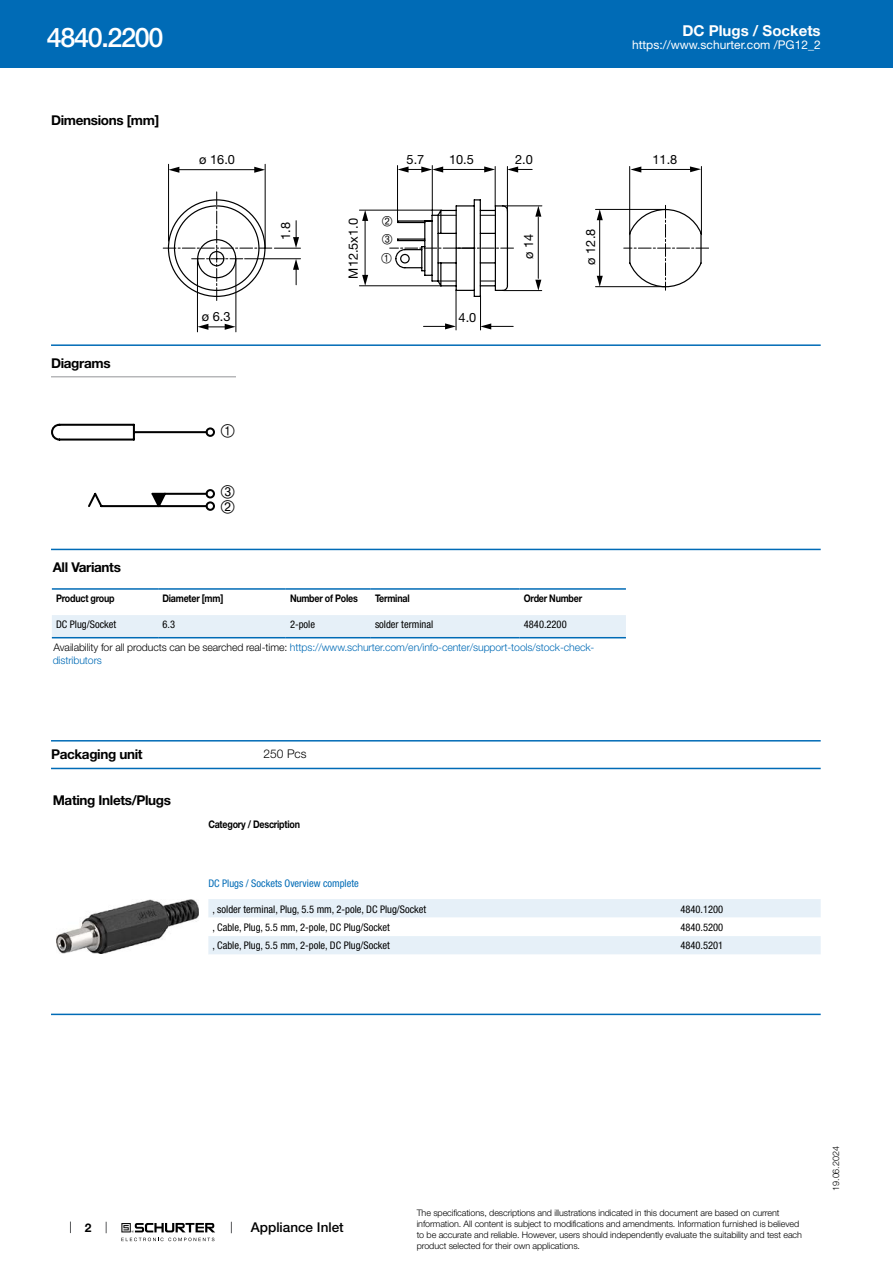
<style>
.page{position:relative;width:893px;height:1263px;background:#fff}
.page>*{position:absolute;margin:0;border:0;box-sizing:border-box;transform-origin:0 0}
.t1{font:500 27px "Helvetica Neue LT";letter-spacing:-.05em;color:#fff}
.t2{font:700 15px "Helvetica Neue LT";color:#fff}
.t3{font:700 13.5px "Helvetica Neue LT";letter-spacing:-.025em;color:#000}
.t4{font:500 13.5px "Helvetica Neue LT";color:#000}
.t5{font:12.75px "Helvetica Neue LT";color:#000}
.t6{font:12px "Helvetica Neue LT";color:#fff}
.t7{font:300 12px "Helvetica Neue LT";color:#000}
.t8{font:700 12px "Helvetica Neue LT";color:#000}
.t9{font:condensed 10.5px "Helvetica Neue LT";color:#000}
.t10{font:300 10.5px/22.6px "Helvetica Neue LT";letter-spacing:-.01em;color:#006bb6}
.t11{font:700 10.5px "Helvetica Neue LT";letter-spacing:-.025em;color:#000;scale:.85 1}
.t12{font:condensed 10.5px "Helvetica Neue LT";color:#006bb6}
.t13{font:300 9px/10.8px "Helvetica Neue LT";letter-spacing:-.01em;color:#000}
.s1{font-weight:400;font-stretch:condensed;color:#000}
.s2{color:#000}
</style>
<div class="page">
<svg style="left:70px;top:1221px;width:1px;height:12px"></svg>
<svg style="left:121px;top:1223px;width:94px;height:18px"></svg>
<div style="left:0;top:0;width:893px;height:68px;background:#006bb6"></div>
<svg style="left:300px;top:199px;width:403px;height:99px"></svg>
<hr style="left:439px;top:169px;width:49px;height:1px;background:#000">
<hr style="left:175px;top:169px;width:83px;height:1px;background:#000">
<hr style="left:495px;top:166px;width:1px;height:40px;background:#000">
<hr style="left:507px;top:166px;width:1px;height:46px;background:#000">
<hr style="left:432px;top:166px;width:1px;height:49px;background:#000">
<hr style="left:397px;top:166px;width:1px;height:56px;background:#000">
<hr style="left:168px;top:164px;width:1px;height:77px;background:#000">
<hr style="left:265px;top:164px;width:1px;height:84px;background:#000">
<hr style="left:701px;top:166px;width:1px;height:69px;background:#000">
<hr style="left:629px;top:166px;width:1px;height:69px;background:#000">
<hr style="left:236px;top:259px;width:1px;height:73px;background:#000">
<hr style="left:197px;top:259px;width:1px;height:73px;background:#000">
<hr style="left:359px;top:210px;width:83px;height:1px;background:#000">
<hr style="left:359px;top:286px;width:82px;height:1px;background:#000">
<hr style="left:365px;top:217px;width:1px;height:61px;background:#000">
<svg style="left:438px;top:215px;width:18px;height:1px"></svg>
<svg style="left:480px;top:215px;width:15px;height:1px"></svg>
<svg style="left:480px;top:281px;width:15px;height:1px"></svg>
<svg style="left:438px;top:281px;width:18px;height:1px"></svg>
<hr style="left:480px;top:296px;width:1px;height:34px;background:#000">
<hr style="left:456px;top:290px;width:1px;height:40px;background:#000">
<hr style="left:504px;top:206px;width:38px;height:1px;background:#000">
<hr style="left:504px;top:290px;width:38px;height:1px;background:#000">
<hr style="left:538px;top:217px;width:1px;height:61px;background:#000">
<hr style="left:639px;top:169px;width:56px;height:1px;background:#000">
<hr style="left:595px;top:209px;width:71px;height:1px;background:#000">
<hr style="left:595px;top:286px;width:71px;height:1px;background:#000">
<hr style="left:599px;top:217px;width:1px;height:61px;background:#000">
<svg style="left:484px;top:166px;width:11px;height:6px"></svg>
<svg style="left:690px;top:166px;width:11px;height:6px"></svg>
<svg style="left:398px;top:166px;width:45px;height:7px"></svg>
<svg style="left:168px;top:167px;width:11px;height:6px"></svg>
<svg style="left:254px;top:167px;width:11px;height:6px"></svg>
<svg style="left:507px;top:166px;width:25px;height:7px"></svg>
<svg style="left:630px;top:166px;width:11px;height:7px"></svg>
<svg style="left:198px;top:324px;width:38px;height:6px"></svg>
<svg style="left:362px;top:275px;width:6px;height:11px"></svg>
<svg style="left:362px;top:210px;width:6px;height:11px"></svg>
<svg style="left:163px;top:192px;width:137px;height:111px"></svg>
<svg style="left:423px;top:323px;width:33px;height:6px"></svg>
<svg style="left:481px;top:323px;width:32px;height:6px"></svg>
<svg style="left:535px;top:280px;width:6px;height:11px"></svg>
<svg style="left:535px;top:206px;width:6px;height:11px"></svg>
<svg style="left:597px;top:276px;width:6px;height:11px"></svg>
<svg style="left:597px;top:209px;width:6px;height:11px"></svg>
<hr style="left:51px;top:344px;width:770px;height:2px;background:#006bb6">
<hr style="left:51px;top:376px;width:185px;height:1px;background:#939598">
<hr style="left:51px;top:549px;width:770px;height:1px;background:#006bb6">
<svg style="left:52px;top:638px;width:574px;height:1px"></svg>
<div style="left:52px;top:615px;width:574px;height:22px;background:#e6f0f8"></div>
<hr style="left:52px;top:588px;width:106px;height:2px;background:#006bb6">
<hr style="left:158px;top:588px;width:128px;height:2px;background:#006bb6">
<hr style="left:286px;top:588px;width:85px;height:2px;background:#006bb6">
<hr style="left:371px;top:588px;width:149px;height:2px;background:#006bb6">
<hr style="left:520px;top:588px;width:106px;height:2px;background:#006bb6">
<hr style="left:52px;top:637px;width:106px;height:1px;background:#006bb6">
<hr style="left:158px;top:637px;width:128px;height:1px;background:#006bb6">
<hr style="left:286px;top:637px;width:85px;height:1px;background:#006bb6">
<hr style="left:371px;top:637px;width:149px;height:1px;background:#006bb6">
<hr style="left:520px;top:637px;width:106px;height:1px;background:#006bb6">
<hr style="left:51px;top:740px;width:770px;height:1px;background:#006bb6">
<hr style="left:51px;top:768px;width:770px;height:1px;background:#006bb6">
<img style="left:56px;top:900px;width:143px;height:54px">
<svg style="left:208px;top:899px;width:613px;height:55px"></svg>
<hr style="left:51px;top:1014px;width:770px;height:1px;background:#006bb6">
<svg style="left:382px;top:234px;width:131px;height:30px"></svg>
<svg style="left:382px;top:216px;width:10px;height:11px"></svg>
<svg style="left:51px;top:423px;width:164px;height:88px"></svg>
<h1 class="t1" style="left:47px;top:21px;width:118px">4840.2200</h1>
<h3 class="t3" style="left:51px;top:112px;width:110px">Dimensions [mm]</h3>
<h3 class="t3" style="left:51px;top:355px;width:61px">Diagrams</h3>
<h2 class="t2" style="left:682px;top:21px;width:140px">DC Plugs / Sockets</h2>
<h3 class="t6" style="left:632px;top:38px;width:190px">https://www.schurter.com /PG12_2</h3>
<h3 class="t5" style="left:199px;top:152px;width:37px">ø 16.0</h3>
<h3 class="t5" style="left:407px;top:151px;width:19px">5.7</h3>
<h3 class="t5" style="left:449px;top:151px;width:26px">10.5</h3>
<h3 class="t5" style="left:515px;top:151px;width:19px">2.0</h3>
<h3 class="t5" style="left:652px;top:151px;width:26px">11.8</h3>
<h3 class="t5" style="left:202px;top:309px;width:30px">ø 6.3</h3>
<h3 class="t5" style="left:278px;top:240px;width:19px;rotate:-90deg">1.8</h3>
<h3 class="t5" style="left:346px;top:279px;width:62px;rotate:-90deg">M12.5x1.0</h3>
<h3 class="t5" style="left:459px;top:309px;width:19px">4.0</h3>
<h3 class="t5" style="left:521px;top:259px;width:27px;rotate:-90deg">ø 14</h3>
<h3 class="t5" style="left:583px;top:265px;width:37px;rotate:-90deg">ø 12.8</h3>
<h3 class="t3" style="left:53px;top:559px;width:70px">All Variants</h3>
<p class="t11" style="left:56px;top:592px;width:70px">Product group</p>
<p class="t11" style="left:162px;top:592px;width:73px">Diameter [mm]</p>
<p class="t11" style="left:290px;top:592px;width:81px">Number of Poles</p>
<p class="t11" style="left:375px;top:592px;width:42px">Terminal</p>
<p class="t11" style="left:524px;top:592px;width:70px">Order Number</p>
<p class="t9" style="left:56px;top:619px;width:62px">DC Plug/Socket</p>
<p class="t9" style="left:162px;top:619px;width:14px">6.3</p>
<p class="t9" style="left:290px;top:619px;width:27px">2-pole</p>
<p class="t9" style="left:375px;top:619px;width:60px">solder terminal</p>
<p class="t10" style="left:54px;top:613px;width:542px;text-indent:470px"><span class="s1">4840.2200<br></span><span class="s2">Availability for all products can be searched real-time:</span> https://www.schurter.com/en/info-center/support-tools/stock-check-</p>
<p class="t10" style="left:53px;top:648px;width:51px">distributors</p>
<h3 class="t3" style="left:51px;top:746px;width:93px">Packaging unit</h3>
<h3 class="t7" style="left:264px;top:746px;width:44px">250 Pcs</h3>
<h3 class="t3" style="left:53px;top:791px;width:120px">Mating Inlets/Plugs</h3>
<p class="t11" style="left:208px;top:817px;width:109px">Category / Description</p>
<p class="t12" style="left:208px;top:877px;width:152px">DC Plugs / Sockets Overview complete</p>
<p class="t9" style="left:213px;top:903px;width:215px">, solder terminal, Plug, 5.5 mm, 2-pole, DC Plug/Socket</p>
<p class="t9" style="left:680px;top:903px;width:44px">4840.1200</p>
<p class="t9" style="left:213px;top:921px;width:179px">, Cable, Plug, 5.5 mm, 2-pole, DC Plug/Socket</p>
<p class="t9" style="left:680px;top:921px;width:44px">4840.5200</p>
<p class="t9" style="left:213px;top:940px;width:179px">, Cable, Plug, 5.5 mm, 2-pole, DC Plug/Socket</p>
<p class="t9" style="left:680px;top:940px;width:44px">4840.5201</p>
<h3 class="t8" style="left:85px;top:1220px;width:8px">2</h3>
<h3 class="t4" style="left:251px;top:1219px;width:94px">Appliance Inlet</h3>
<p class="t13" style="left:417px;top:1207px;width:387px">The specifications, descriptions and illustrations indicated in this document are based on current information. All content is subject to modifications and amendments. Information furnished is believed to be accurate and reliable. However, users should independently evaluate the suitability and test each product selected for their own applications.</p>
<p class="t13" style="left:830px;top:1191px;width:46px;rotate:-90deg">19.06.2024</p>
</div>
